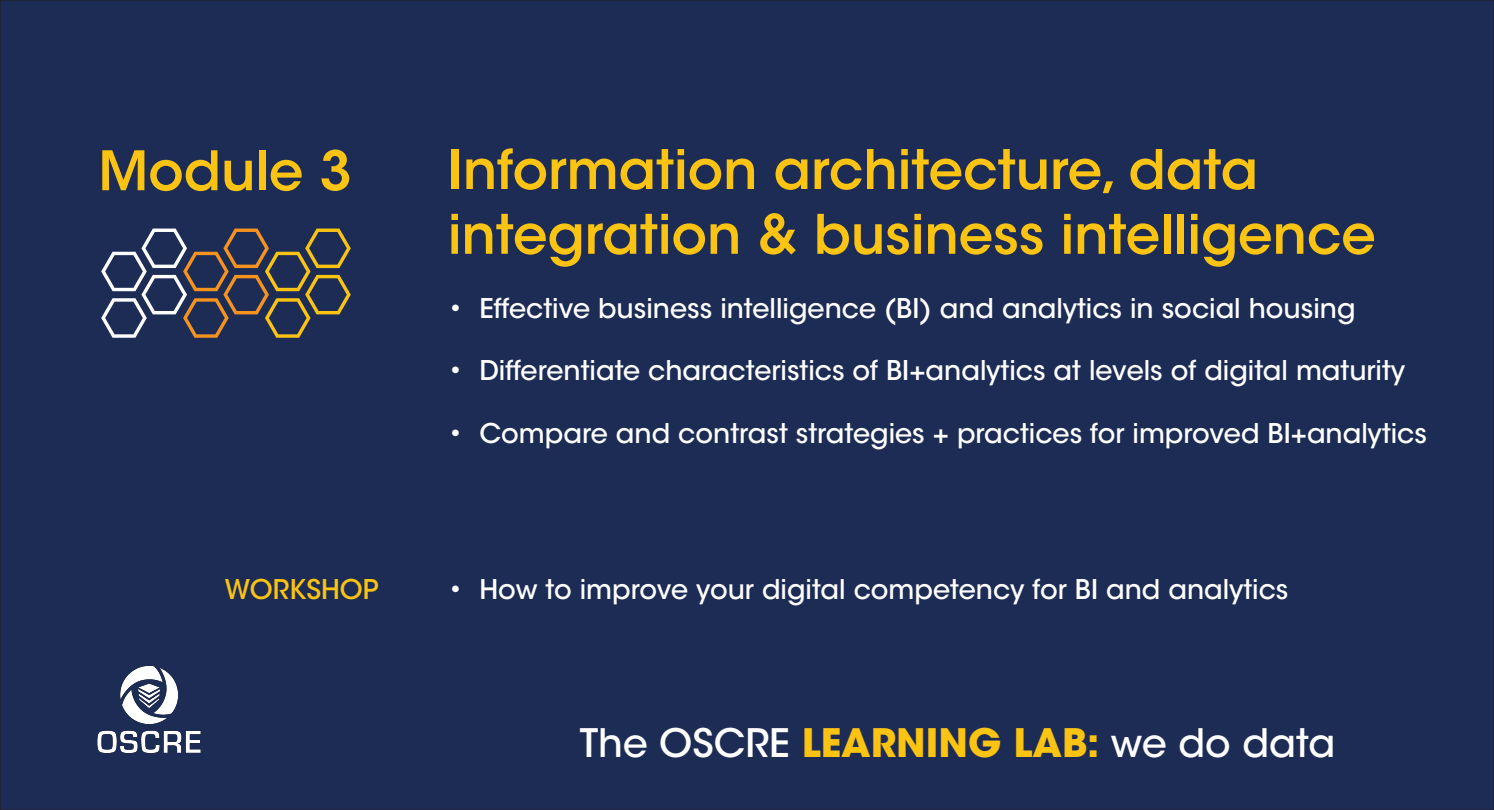
<style>
.page{position:relative;width:1494px;height:810px;background:#1d2c55}
.page>*{position:absolute;margin:0;border:0;box-sizing:border-box;transform-origin:0 0}
.t1{font:54px/64.8px "ITC Avant Garde MM 520 750";color:#fbc312}
.t2{font:39px "ITC Avant Garde MM 445 750";color:#fff}
.t3{font:27px "ITC Avant Garde MM 445 750";color:#fff}
.t4{font:27px "ITC Avant Garde MM 445 750";color:#fbc312}
.s1{font-family:"ITC Avant Garde MM 740 750";color:#fbc312}
</style>
<div class="page">
<svg style="left:101px;top:229px;width:250px;height:109px;background:#464857"></svg>
<img style="left:92px;top:662px;width:114px;height:95px">
<h1 class="t1" style="left:99px;top:140px;width:255px">Module 3</h1>
<h1 class="t1" style="left:448px;top:139px;width:929px">Information architecture, data integration &amp; business intelligence</h1>
<p class="t3" style="left:448px;top:293px;width:909px">• Effective business intelligence (BI) and analytics in social housing</p>
<p class="t3" style="left:448px;top:355px;width:959px">• Differentiate characteristics of BI+analytics at levels of digital maturity</p>
<p class="t3" style="left:448px;top:417px;width:981px">• Compare and contrast strategies + practices for improved BI+analytics</p>
<p class="t4" style="left:225px;top:574px;width:155px">WORKSHOP</p>
<p class="t3" style="left:448px;top:574px;width:842px">• How to improve your digital competency for BI and analytics</p>
<h2 class="t2" style="left:580px;top:721px;width:757px">The OSCRE <span class="s1">LEARNING LAB:</span> we do data</h2>
</div>
